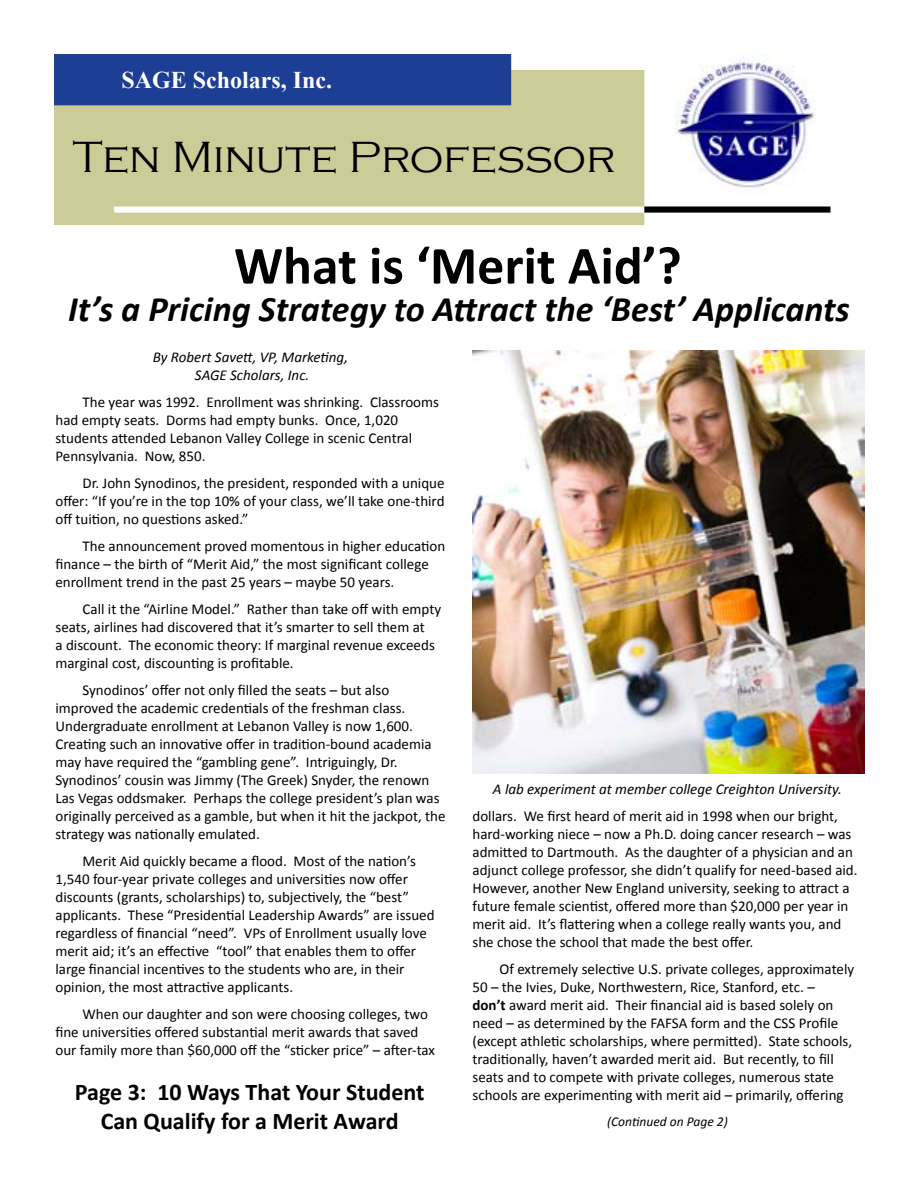
<style>
.page{position:relative;width:918px;height:1188px;background:#fff}
.page>*{position:absolute;margin:0;border:0;box-sizing:border-box;transform-origin:0 0}
.t1{font:700 54px "Calibri";color:#000}
.t2{font:300 45px "Copperplate Gothic";color:#000}
.t3{font:italic 700 36px "Calibri";color:#000}
.t4{font:700 24px/28.8px "Calibri";color:#000;text-align:center}
.t5{font:700 24px "Times New Roman";color:#fff}
.t6{font:15px/18px "Calibri";color:#000}
.t7{font:italic 15px/18px "Calibri";color:#000;text-align:center}
.t8{font:italic 13.5px "Calibri";color:#000}
.s1{font-weight:700}
</style>
<div class="page">
<img style="left:55px;top:70px;width:776px;height:154px">
<div style="left:55px;top:55px;width:455px;height:50px;background:#1c3e94"></div>
<div style="left:54px;top:54px;width:457px;height:51px;border:2px solid #25408f"></div>
<img style="left:675px;top:56px;width:140px;height:140px">
<img style="left:472px;top:351px;width:392px;height:423px">
<h3 class="t5" style="left:122px;top:63px;width:212px">SAGE Scholars, Inc.</h3>
<h2 class="t2" style="left:73px;top:133px;width:544px">Ten Minute Professor</h2>
<h1 class="t1" style="left:234px;top:231px;width:449px">What is ‘Merit Aid’?</h1>
<h3 class="t3" style="left:68px;top:287px;width:783px">It’s a Pricing Strategy to Attract the ‘Best’ Applicants</h3>
<p class="t7" style="left:153px;top:348px;width:197px">By Robert Savett, VP, Marketing,<br>SAGE Scholars, Inc.</p>
<p class="t6" style="left:55px;top:393px;width:385px;text-indent:27px">The year was 1992. Enrollment was shrinking. Classrooms had empty seats. Dorms had empty bunks. Once, 1,020 students attended Lebanon Valley College in scenic Central Pennsylvania. Now, 850.</p>
<p class="t6" style="left:55px;top:474px;width:391px;text-align:justify;text-indent:27px">Dr. John Synodinos, the president, responded with a unique offer: “If you’re in the top 10% of your class, we’ll take one-third off tuition, no questions asked.”</p>
<p class="t6" style="left:55px;top:537px;width:391px;text-indent:27px">The announcement proved momentous in higher education finance – the birth of “Merit Aid,” the most significant college enrollment trend in the past 25 years – maybe 50 years.</p>
<p class="t6" style="left:55px;top:600px;width:387px;text-indent:27px">Call it the “Airline Model.” Rather than take off with empty seats, airlines had discovered that it’s smarter to sell them at<br>a discount. The economic theory: If marginal revenue exceeds marginal cost, discounting is profitable.</p>
<p class="t6" style="left:55px;top:681px;width:392px;text-indent:27px">Synodinos’ offer not only filled the seats – but also improved the academic credentials of the freshman class.<br>Undergraduate enrollment at Lebanon Valley is now 1,600.<br>Creating such an innovative offer in tradition-bound academia may have required the “gambling gene”. Intriguingly, Dr.<br>Synodinos’ cousin was Jimmy (The Greek) Snyder, the renown Las Vegas oddsmaker. Perhaps the college president’s plan was originally perceived as a gamble, but when it hit the jackpot, the strategy was nationally emulated.</p>
<p class="t6" style="left:55px;top:852px;width:381px;text-indent:27px">Merit Aid quickly became a flood. Most of the nation’s 1,540 four-year private colleges and universities now offer discounts (grants, scholarships) to, subjectively, the “best” applicants. These “Presidential Leadership Awards” are issued regardless of financial “need”. VPs of Enrollment usually love merit aid; it’s an effective “tool” that enables them to offer large financial incentives to the students who are, in their opinion, the most attractive applicants.</p>
<p class="t6" style="left:55px;top:1005px;width:381px;text-indent:27px">When our daughter and son were choosing colleges, two fine universities offered substantial merit awards that saved our family more than $60,000 off the “sticker price” – after-tax</p>
<h3 class="t4" style="left:75px;top:1077px;width:351px">Page 3: 10 Ways That Your Student<br>Can Qualify for a Merit Award</h3>
<p class="t7" style="left:493px;top:780px;width:351px">A lab experiment at member college Creighton University.</p>
<p class="t6" style="left:472px;top:807px;width:387px">dollars. We first heard of merit aid in 1998 when our bright, hard-working niece – now a Ph.D. doing cancer research – was admitted to Dartmouth. As the daughter of a physician and an adjunct college professor, she didn’t qualify for need-based aid.<br>However, another New England university, seeking to attract a future female scientist, offered more than $20,000 per year in merit aid. It’s flattering when a college really wants you, and she chose the school that made the best offer.</p>
<p class="t6" style="left:472px;top:960px;width:383px;text-indent:27px">Of extremely selective U.S. private colleges, approximately 50 – the Ivies, Duke, Northwestern, Rice, Stanford, etc. –<br><span class="s1">don’t</span> award merit aid. Their financial aid is based solely on need – as determined by the FAFSA form and the CSS Profile (except athletic scholarships, where permitted). State schools, traditionally, haven’t awarded merit aid. But recently, to fill seats and to compete with private colleges, numerous state schools are experimenting with merit aid – primarily, offering</p>
<p class="t8" style="left:607px;top:1112px;width:122px">(Continued on Page 2)</p>
</div>
